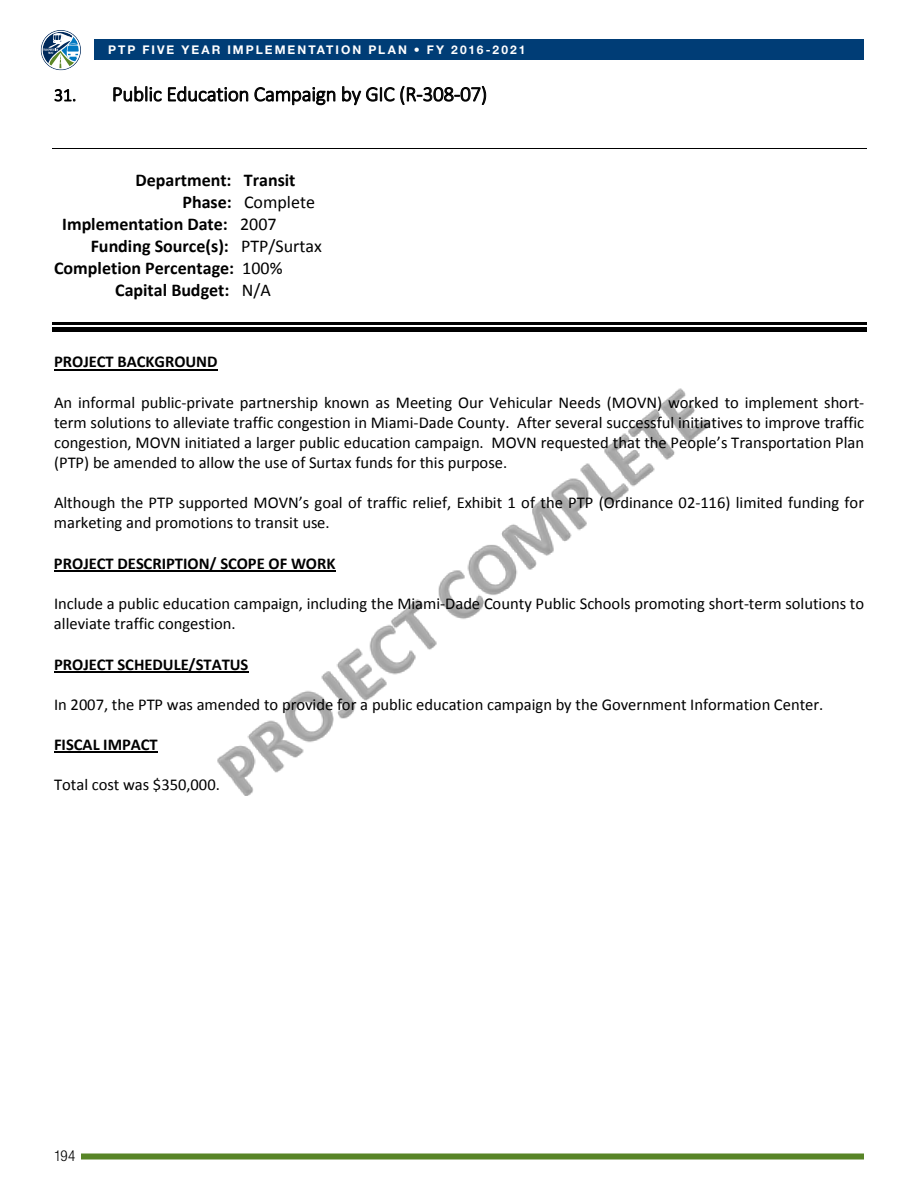
<style>
.page{position:relative;width:918px;height:1188px;background:#fff}
.page>*{position:absolute;margin:0;border:0;box-sizing:border-box;transform-origin:0 0}
.t1{font:300 21px "Calibri";letter-spacing:-.005em;color:#000}
.t2{font:700 18px "Calibri";color:#000}
.t3{font:18px "Calibri";color:#000}
.t4{font:16.5px/20.1px "Calibri";color:#000}
.t5{font:700 16.5px "Calibri";color:#000}
.t6{font:300 condensed 15px "Helvetica Neue LT Std";color:#000}
.t7{font:700 12px "Helvetica Neue LT Std";letter-spacing:.17em;color:#fff}
.s1{font-size:18px}
.s2{font-weight:700}
.s3{font-weight:400}
</style>
<div class="page">
<div style="left:94px;top:39px;width:770px;height:20px;background:#003d76"></div>
<svg style="left:40px;top:30px;width:41px;height:40px"></svg>
<div style="left:81px;top:1154px;width:783px;height:6px;background:#588527"></div>
<img style="left:217px;top:599px;width:220px;height:197px">
<img style="left:431px;top:388px;width:279px;height:237px">
<svg style="left:54px;top:89px;width:22px;height:13px"></svg>
<svg style="left:113px;top:86px;width:49px;height:16px"></svg>
<svg style="left:168px;top:86px;width:80px;height:16px"></svg>
<svg style="left:254px;top:87px;width:82px;height:18px"></svg>
<svg style="left:342px;top:85px;width:144px;height:21px"></svg>
<hr style="left:52px;top:148px;width:814px;height:1px;background:#000">
<div style="left:52px;top:327px;width:814px;height:5px;background:#000"></div>
<hr style="left:52px;top:323px;width:814px;height:2px;background:#000">
<hr style="left:54px;top:369px;width:163px;height:1px;background:#000">
<hr style="left:54px;top:571px;width:281px;height:1px;background:#000">
<hr style="left:54px;top:671px;width:194px;height:1px;background:#000">
<hr style="left:54px;top:752px;width:104px;height:1px;background:#000">
<p class="t7" style="left:108px;top:42px;width:419px">PTP FIVE YEAR IMPLEMENTATION PLAN • FY 2016-2021</p>
<p class="t1" style="left:54px;top:81px;width:435px"><span class="s1">31.</span> Public Education Campaign by GIC (R-308-07)</p>
<p class="t2" style="left:136px;top:169px;width:161px">Department: Transit</p>
<p class="t3" style="left:183px;top:191px;width:134px"><span class="s2">Phase:</span> Complete</p>
<p class="t2" style="left:62px;top:213px;width:216px">Implementation Date: <span class="s3">2007</span></p>
<p class="t2" style="left:91px;top:235px;width:233px">Funding Source(s): <span class="s3">PTP/Surtax</span></p>
<p class="t2" style="left:54px;top:257px;width:230px">Completion Percentage: <span class="s3">100%</span></p>
<p class="t2" style="left:115px;top:279px;width:157px">Capital Budget: <span class="s3">N/A</span></p>
<p class="t5" style="left:54px;top:351px;width:165px">PROJECT BACKGROUND</p>
<p class="t4" style="left:54px;top:392px;width:812px;text-align:justify">An informal public-private partnership known as Meeting Our Vehicular Needs (MOVN) worked to implement short&shy;term solutions to alleviate traffic congestion in Miami-Dade County. After several successful initiatives to improve traffic congestion, MOVN initiated a larger public education campaign. MOVN requested that the People’s Transportation Plan (PTP) be amended to allow the use of Surtax funds for this purpose.</p>
<p class="t4" style="left:54px;top:493px;width:812px">Although the PTP supported MOVN’s goal of traffic relief, Exhibit 1 of the PTP (Ordinance 02-116) limited funding for marketing and promotions to transit use.</p>
<p class="t5" style="left:54px;top:553px;width:283px">PROJECT DESCRIPTION/ SCOPE OF WORK</p>
<p class="t4" style="left:54px;top:594px;width:812px">Include a public education campaign, including the Miami-Dade County Public Schools promoting short-term solutions to alleviate traffic congestion.</p>
<p class="t5" style="left:54px;top:654px;width:196px">PROJECT SCHEDULE/STATUS</p>
<p class="t4" style="left:54px;top:694px;width:771px">In 2007, the PTP was amended to provide for a public education campaign by the Government Information Center.</p>
<p class="t5" style="left:54px;top:734px;width:105px">FISCAL IMPACT</p>
<p class="t4" style="left:54px;top:775px;width:167px">Total cost was $350,000.</p>
<p class="t6" style="left:54px;top:1147px;width:23px">194</p>
</div>
